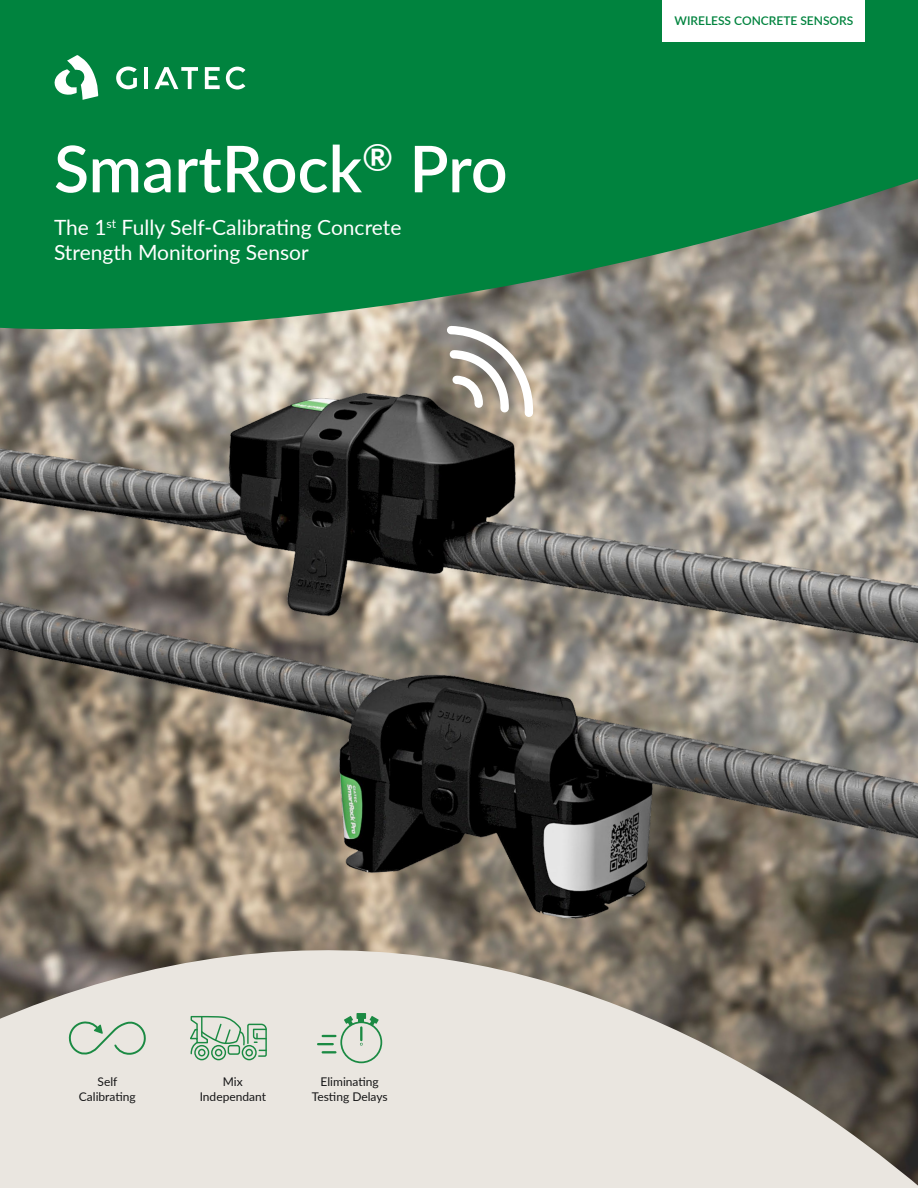
<style>
.page{position:relative;width:918px;height:1188px;background:#fff}
.page>*{position:absolute;margin:0;border:0;box-sizing:border-box;transform-origin:0 0}
.t1{font:600 64.5px "Lato";color:#fff}
.t2{font:21px/25.2px "Lato";color:#fff}
.t3{font:12px/15px "Lato";color:#161617;text-align:center}
.t4{font:600 12px "Lato";color:#00833e}
</style>
<div class="page">
<div style="left:0;top:0;width:918px;height:244px;background:#00833e"></div>
<div style="left:0;top:1092px;width:918px;height:96px;background:#eae6e0"></div>
<svg style="left:51px;top:55px;width:48px;height:45px"></svg>
<svg style="left:116px;top:67px;width:21px;height:22px"></svg>
<hr style="left:144px;top:67px;width:4px;height:22px;background:#fff">
<svg style="left:154px;top:67px;width:44px;height:22px"></svg>
<svg style="left:205px;top:67px;width:15px;height:22px"></svg>
<svg style="left:226px;top:67px;width:19px;height:22px"></svg>
<img style="left:0;top:244px;width:918px;height:848px">
<div style="left:663px;top:0;width:202px;height:41px;background:#fff"></div>
<div style="left:340px;top:1021px;width:42px;height:42px;border:2px solid #1b8a43;border-radius:50%"></div>
<div style="left:357px;top:1013px;width:9px;height:6px;background:#1b8a43"></div>
<svg style="left:344px;top:1016px;width:9px;height:10px"></svg>
<svg style="left:359px;top:1016px;width:20px;height:31px"></svg>
<svg style="left:323px;top:1035px;width:12px;height:2px"></svg>
<svg style="left:318px;top:1043px;width:15px;height:2px"></svg>
<svg style="left:323px;top:1051px;width:12px;height:2px"></svg>
<div style="left:242px;top:1045px;width:15px;height:15px;border:1px solid #1b8a43;border-radius:50%"></div>
<div style="left:211px;top:1045px;width:15px;height:15px;border:1px solid #1b8a43;border-radius:50%"></div>
<div style="left:194px;top:1045px;width:15px;height:15px;border:1px solid #1b8a43;border-radius:50%"></div>
<svg style="left:190px;top:1015px;width:77px;height:43px;background:#b6cfb9"></svg>
<svg style="left:442px;top:321px;width:95px;height:100px"></svg>
<h1 class="t1" style="left:54px;top:122px;width:455px">SmartRock<sup>®</sup> Pro</h1>
<p class="t2" style="left:54px;top:214px;width:349px">The 1<sup>st</sup> Fully Self-Calibrating Concrete<br>Strength Monitoring Sensor</p>
<p class="t4" style="left:675px;top:12px;width:180px">WIRELESS CONCRETE SENSORS</p>
<p class="t3" style="left:79px;top:1073px;width:58px">Self<br>Calibrating</p>
<p class="t3" style="left:200px;top:1073px;width:68px">Mix<br>Independant</p>
<p class="t3" style="left:312px;top:1073px;width:77px">Eliminating<br>Testing Delays</p>
</div>
